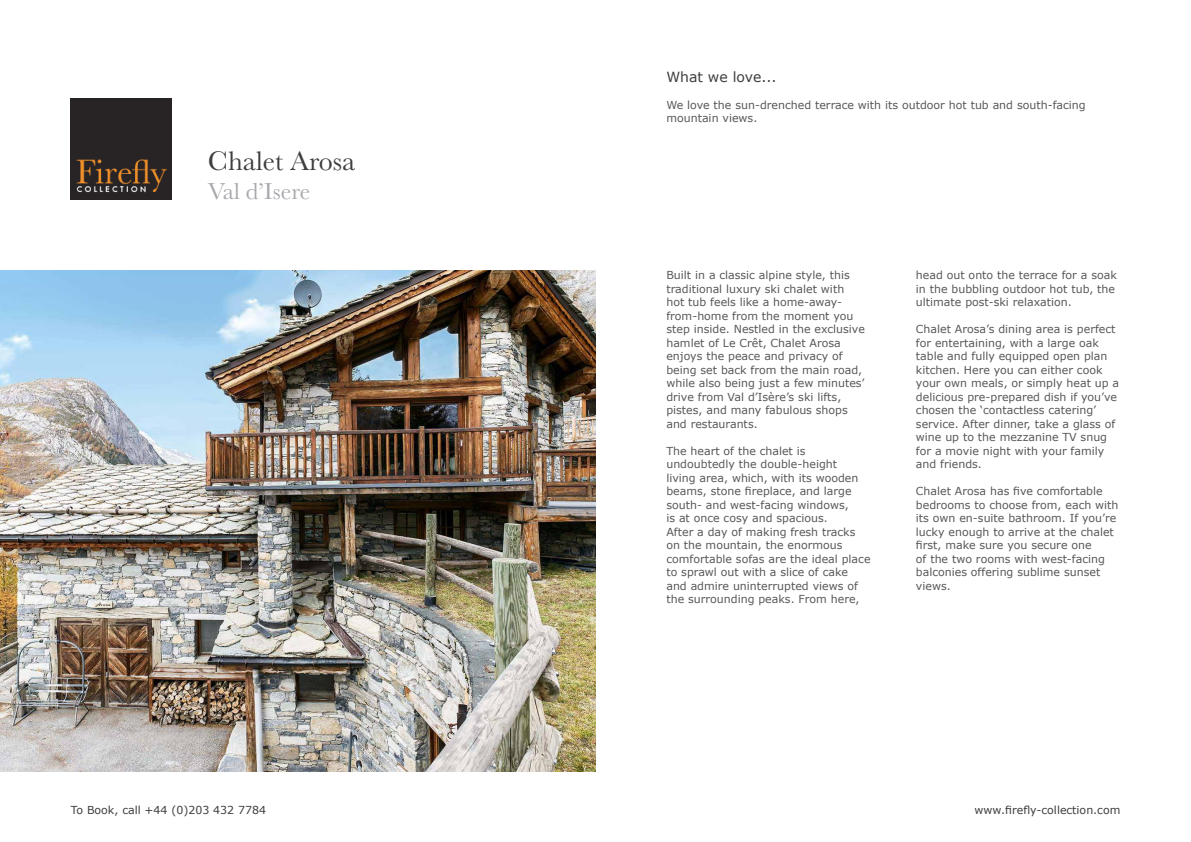
<style>
.page{position:relative;width:1191px;height:842px;background:#fff}
.page>*{position:absolute;margin:0;border:0;box-sizing:border-box;transform-origin:0 0}
.t1{font:28px "Baskerville";color:#3e3e3f}
.t2{font:24px "Baskerville";color:#a8a9ad}
.t3{font:14px "Verdana";color:#3e3e3f}
.t4{font:11px/13.5px "Verdana";color:#57585a}
.t5{font:11px "Verdana";color:#3e3e3f}
</style>
<div class="page">
<img style="left:71px;top:99px;width:101px;height:101px">
<img style="left:0;top:271px;width:595px;height:500px">
<p class="t1" style="left:208px;top:143px;width:149px">Chalet Arosa</p>
<p class="t2" style="left:208px;top:176px;width:104px">Val d’Isere</p>
<p class="t5" style="left:71px;top:802px;width:197px">To Book, call +44 (0)203 432 7784</p>
<p class="t3" style="left:666px;top:68px;width:112px">What we love...</p>
<p class="t4" style="left:666px;top:98px;width:421px">We love the sun-drenched terrace with its outdoor hot tub and south-facing mountain views.</p>
<p class="t4" style="left:666px;top:269px;width:200px">Built in a classic alpine style, this traditional luxury ski chalet with hot tub feels like a home-away&shy;from-home from the moment you step inside. Nestled in the exclusive hamlet of Le Crêt, Chalet Arosa enjoys the peace and privacy of being set back from the main road, while also being just a few minutes’ drive from Val d’Isère’s ski lifts, pistes, and many fabulous shops and restaurants.</p>
<p class="t4" style="left:666px;top:444px;width:206px">The heart of the chalet is undoubtedly the double-height<br>living area, which, with its wooden beams, stone fireplace, and large south- and west-facing windows,<br>is at once cosy and spacious.<br>After a day of making fresh tracks on the mountain, the enormous comfortable sofas are the ideal place to sprawl out with a slice of cake and admire uninterrupted views of the surrounding peaks. From here,</p>
<p class="t4" style="left:916px;top:269px;width:202px">head out onto the terrace for a soak in the bubbling outdoor hot tub, the ultimate post-ski relaxation.</p>
<p class="t4" style="left:916px;top:323px;width:205px">Chalet Arosa’s dining area is perfect for entertaining, with a large oak table and fully equipped open plan kitchen. Here you can either cook your own meals, or simply heat up a delicious pre-prepared dish if you’ve chosen the ‘contactless catering’ service. After dinner, take a glass of wine up to the mezzanine TV snug for a movie night with your family and friends.</p>
<p class="t4" style="left:916px;top:485px;width:204px">Chalet Arosa has five comfortable bedrooms to choose from, each with its own en-suite bathroom. If you’re lucky enough to arrive at the chalet first, make sure you secure one<br>of the two rooms with west-facing balconies offering sublime sunset views.</p>
<p class="t5" style="left:974px;top:802px;width:147px">www.firefly-collection.com</p>
</div>
